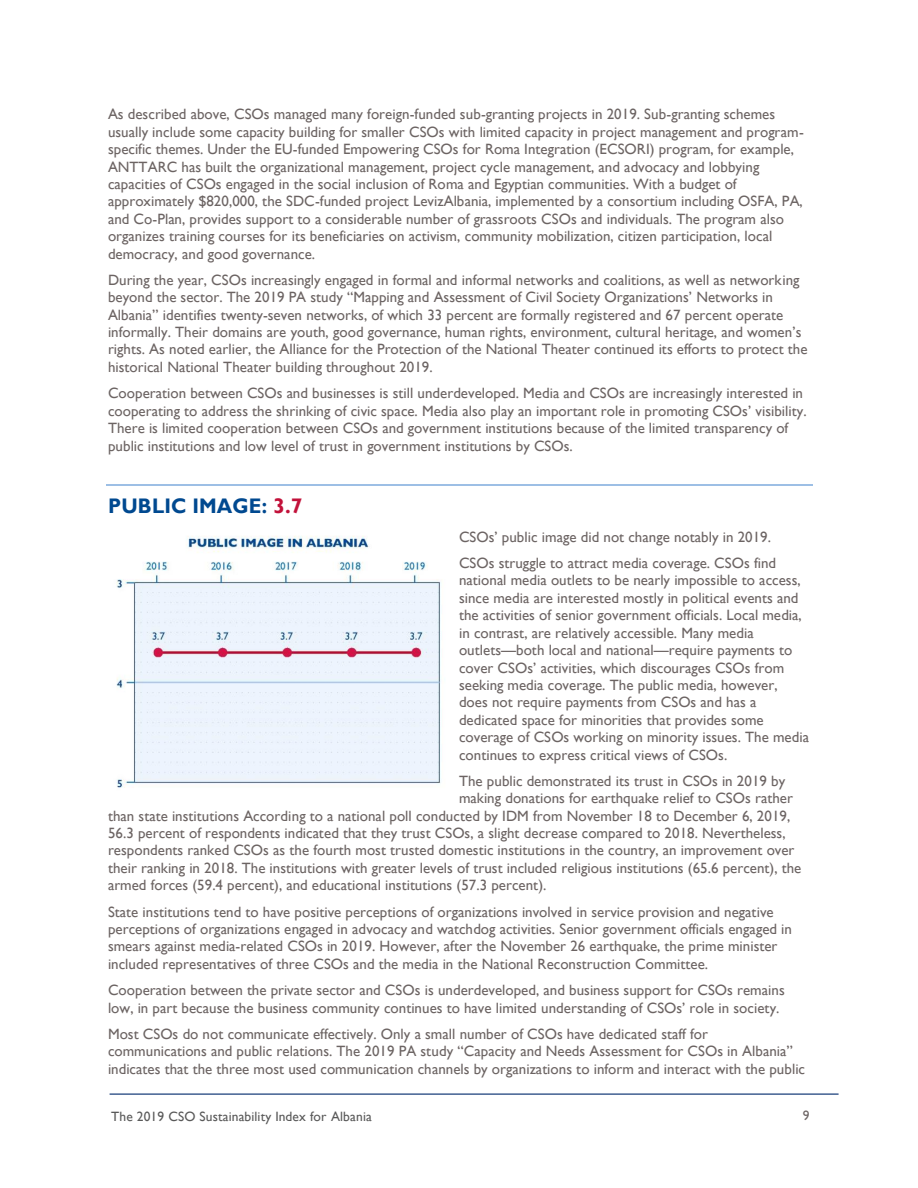
<style>
.page{position:relative;width:918px;height:1188px;background:#fff}
.page>*{position:absolute;margin:0;border:0;box-sizing:border-box;transform-origin:0 0}
.t1{font:700 21px "Gill Sans MT";letter-spacing:.01em;color:#004990;scale:.95 1}
.t2{font:15px/17.4px "Gill Sans MT";color:#6c6463}
.t3{font:13.5px "Gill Sans MT";letter-spacing:.01em;color:#595959}
.t4{font:13.5px "Gill Sans MT";color:#6c6463}
.s1{color:#c2113a}
</style>
<div class="page">
<hr style="left:110px;top:1094px;width:729px;height:1px;background:#002a6c">
<hr style="left:106px;top:484px;width:706px;height:2px;background:#9dbfe5">
<img style="left:116px;top:536px;width:325px;height:252px">
<p class="t2" style="left:108px;top:105px;width:697px">As described above, CSOs managed many foreign-funded sub-granting projects in 2019. Sub-granting schemes usually include some capacity building for smaller CSOs with limited capacity in project management and program&shy;specific themes. Under the EU-funded Empowering CSOs for Roma Integration (ECSORI) program, for example, ANTTARC has built the organizational management, project cycle management, and advocacy and lobbying capacities of CSOs engaged in the social inclusion of Roma and Egyptian communities. With a budget of approximately $820,000, the SDC-funded project LevizAlbania, implemented by a consortium including OSFA, PA, and Co-Plan, provides support to a considerable number of grassroots CSOs and individuals. The program also organizes training courses for its beneficiaries on activism, community mobilization, citizen participation, local democracy, and good governance.</p>
<p class="t2" style="left:108px;top:271px;width:701px">During the year, CSOs increasingly engaged in formal and informal networks and coalitions, as well as networking beyond the sector. The 2019 PA study “Mapping and Assessment of Civil Society Organizations’ Networks in Albania” identifies twenty-seven networks, of which 33 percent are formally registered and 67 percent operate informally. Their domains are youth, good governance, human rights, environment, cultural heritage, and women’s rights. As noted earlier, the Alliance for the Protection of the National Theater continued its efforts to protect the historical National Theater building throughout 2019.</p>
<p class="t2" style="left:108px;top:384px;width:700px">Cooperation between CSOs and businesses is still underdeveloped. Media and CSOs are increasingly interested in cooperating to address the shrinking of civic space. Media also play an important role in promoting CSOs’ visibility.<br>There is limited cooperation between CSOs and government institutions because of the limited transparency of public institutions and low level of trust in government institutions by CSOs.</p>
<h1 class="t1" style="left:108px;top:493px;width:206px">PUBLIC IMAGE: <span class="s1">3.7</span></h1>
<p class="t2" style="left:459px;top:523px;width:319px;line-height:26.4px">CSOs’ public image did not change notably in 2019.<br>CSOs struggle to attract media coverage. CSOs find</p>
<p class="t2" style="left:459px;top:571px;width:352px">national media outlets to be nearly impossible to access, since media are interested mostly in political events and the activities of senior government officials. Local media, in contrast, are relatively accessible. Many media outlets—both local and national—require payments to cover CSOs’ activities, which discourages CSOs from seeking media coverage. The public media, however, does not require payments from CSOs and has a dedicated space for minorities that provides some coverage of CSOs working on minority issues. The media continues to express critical views of CSOs.</p>
<p class="t2" style="left:459px;top:772px;width:328px">The public demonstrated its trust in CSOs in 2019 by</p>
<p class="t2" style="left:459px;top:789px;width:335px">making donations for earthquake relief to CSOs rather</p>
<p class="t2" style="left:108px;top:807px;width:684px">than state institutions According to a national poll conducted by IDM from November 18 to December 6, 2019,</p>
<p class="t2" style="left:108px;top:824px;width:679px">56.3 percent of respondents indicated that they trust CSOs, a slight decrease compared to 2018. Nevertheless,</p>
<p class="t2" style="left:108px;top:842px;width:688px">respondents ranked CSOs as the fourth most trusted domestic institutions in the country, an improvement over</p>
<p class="t2" style="left:108px;top:859px;width:695px">their ranking in 2018. The institutions with greater levels of trust included religious institutions (65.6 percent), the</p>
<p class="t2" style="left:108px;top:876px;width:440px">armed forces (59.4 percent), and educational institutions (57.3 percent).</p>
<p class="t2" style="left:108px;top:903px;width:685px">State institutions tend to have positive perceptions of organizations involved in service provision and negative perceptions of organizations engaged in advocacy and watchdog activities. Senior government officials engaged in smears against media-related CSOs in 2019. However, after the November 26 earthquake, the prime minister included representatives of three CSOs and the media in the National Reconstruction Committee.</p>
<p class="t2" style="left:108px;top:981px;width:678px">Cooperation between the private sector and CSOs is underdeveloped, and business support for CSOs remains low, in part because the business community continues to have limited understanding of CSOs’ role in society.</p>
<p class="t2" style="left:108px;top:1025px;width:699px">Most CSOs do not communicate effectively. Only a small number of CSOs have dedicated staff for communications and public relations. The 2019 PA study “Capacity and Needs Assessment for CSOs in Albania” indicates that the three most used communication channels by organizations to inform and interact with the public</p>
<p class="t3" style="left:111px;top:1108px;width:262px">The 2019 CSO Sustainability Index for Albania</p>
<p class="t4" style="left:803px;top:1107px;width:8px">9</p>
</div>
